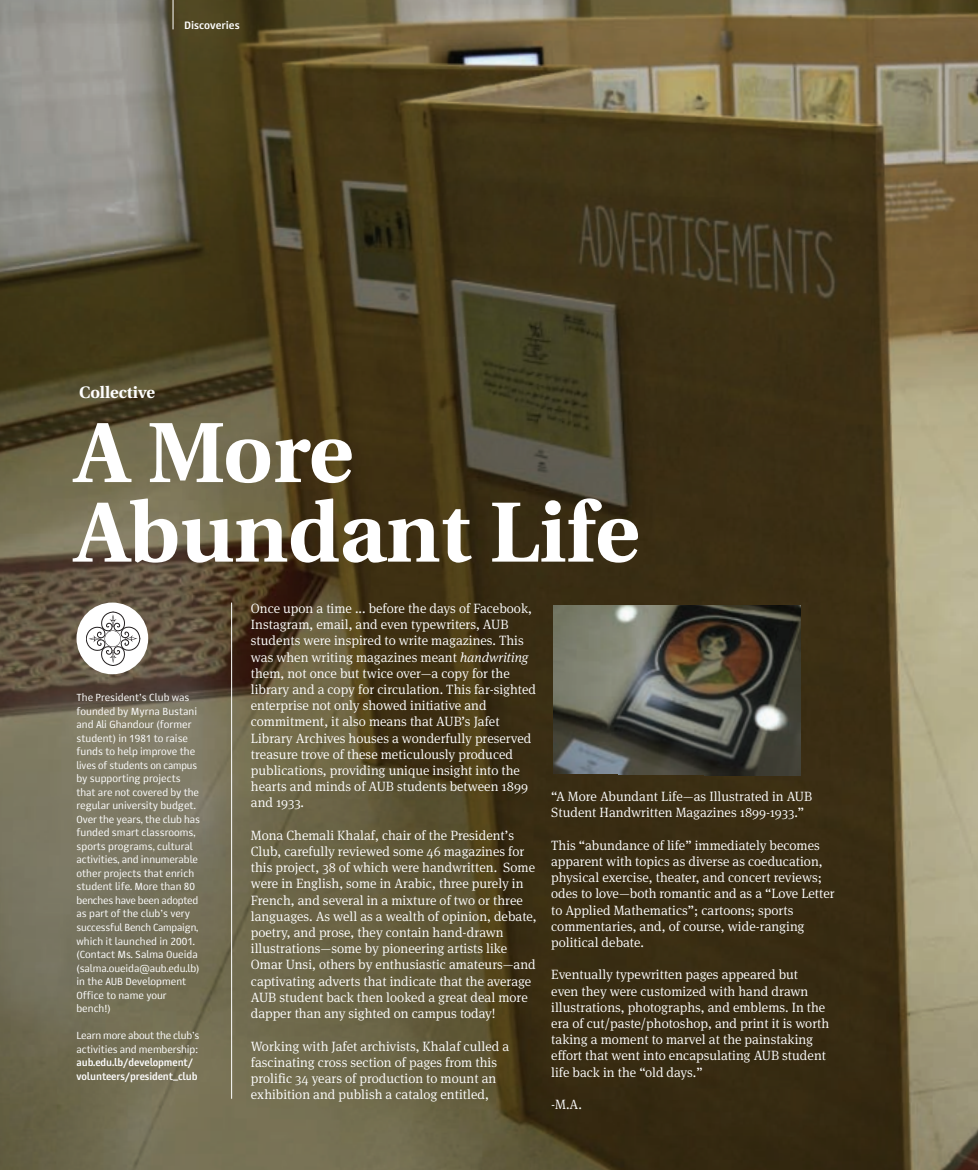
<style>
.page{position:relative;width:978px;height:1170px;background:#fff}
.page>*{position:absolute;margin:0;border:0;box-sizing:border-box;transform-origin:0 0}
.t1{font:700 85.2px/79.5px "Utopia";color:#fff}
.t2{font:700 16.5px "Utopia";color:#fff}
.t3{font:300 13.5px/16.2px "Meta Serif Pro";color:#fff}
.t4{font:700 10.5px "Story";color:#fff}
.t5{font:10.2px/13.5px "Story";letter-spacing:-.005em;color:#fff}
.t6{font:700 10.2px/13.5px "Story";letter-spacing:-.015em;color:#fff;scale:.95 1}
.s1{font-family:"Meta Serif OT";font-style:italic}
</style>
<div class="page">
<img style="left:0;top:0;width:978px;height:1169px">
<hr style="left:231px;top:602px;width:1px;height:496px;background:#fff">
<div style="left:77px;top:602px;width:71px;height:72px;background:#fff;border-radius:50%"></div>
<svg style="left:86px;top:611px;width:54px;height:54px"></svg>
<img style="left:554px;top:605px;width:247px;height:170px">
<svg style="left:173px;top:0;width:1px;height:29px"></svg>
<p class="t4" style="left:184px;top:21px;width:57px">Discoveries</p>
<p class="t2" style="left:79px;top:386px;width:77px">Collective</p>
<h1 class="t1" style="left:75px;top:420px;width:566px">A More<br>Abundant Life</h1>
<p class="t5" style="left:77px;top:692px;width:125px">The President’s Club was founded by Myrna Bustani and Ali Ghandour (former student) in 1981 to raise funds to help improve the lives of students on campus by supporting projects that are not covered by the regular university budget.<br>Over the years, the club has funded smart classrooms, sports programs, cultural activities, and innumerable other projects that enrich student life. More than 80 benches have been adopted as part of the club’s very successful Bench Campaign, which it launched in 2001. (Contact Ms. Salma Oueida (salma.oueida@aub.edu.lb) in the AUB Development<br>Office to name your bench!)</p>
<p class="t5" style="left:77px;top:1029px;width:124px">Learn more about the club’s activities and membership:</p>
<p class="t6" style="left:77px;top:1056px;width:129px">aub.edu.lb/development/ volunteers/president_club</p>
<p class="t3" style="left:251px;top:601px;width:287px">Once upon a time ... before the days of Facebook, Instagram, email, and even typewriters, AUB students were inspired to write magazines. This was when writing magazines meant <span class="s1">handwriting </span>them, not once but twice over—a copy for the library and a copy for circulation. This far-sighted enterprise not only showed initiative and commitment, it also means that AUB’s Jafet Library Archives houses a wonderfully preserved treasure trove of these meticulously produced publications, providing unique insight into the hearts and minds of AUB students between 1899 and 1933.</p>
<p class="t3" style="left:251px;top:828px;width:287px">Mona Chemali Khalaf, chair of the President’s Club, carefully reviewed some 46 magazines for this project, 38 of which were handwritten. Some were in English, some in Arabic, three purely in French, and several in a mixture of two or three languages. As well as a wealth of opinion, debate, poetry, and prose, they contain hand-drawn illustrations—some by pioneering artists like Omar Unsi, others by enthusiastic amateurs—and captivating adverts that indicate that the average AUB student back then looked a great deal more dapper than any sighted on campus today!</p>
<p class="t3" style="left:251px;top:1038px;width:260px">Working with Jafet archivists, Khalaf culled a fascinating cross section of pages from this prolific 34 years of production to mount an exhibition and publish a catalog entitled,</p>
<p class="t3" style="left:551px;top:789px;width:263px">“A More Abundant Life—as Illustrated in AUB<br>Student Handwritten Magazines 1899-1933.”</p>
<p class="t3" style="left:551px;top:837px;width:285px">This “abundance of life” immediately becomes apparent with topics as diverse as coeducation, physical exercise, theater, and concert reviews; odes to love—both romantic and as a “Love Letter to Applied Mathematics”; cartoons; sports commentaries, and, of course, wide-ranging political debate.</p>
<p class="t3" style="left:551px;top:967px;width:280px">Eventually typewritten pages appeared but<br>even they were customized with hand drawn illustrations, photographs, and emblems. In the era of cut/paste/photoshop, and print it is worth taking a moment to marvel at the painstaking effort that went into encapsulating AUB student life back in the “old days.”</p>
<p class="t3" style="left:551px;top:1097px;width:32px">-M.A.</p>
</div>
